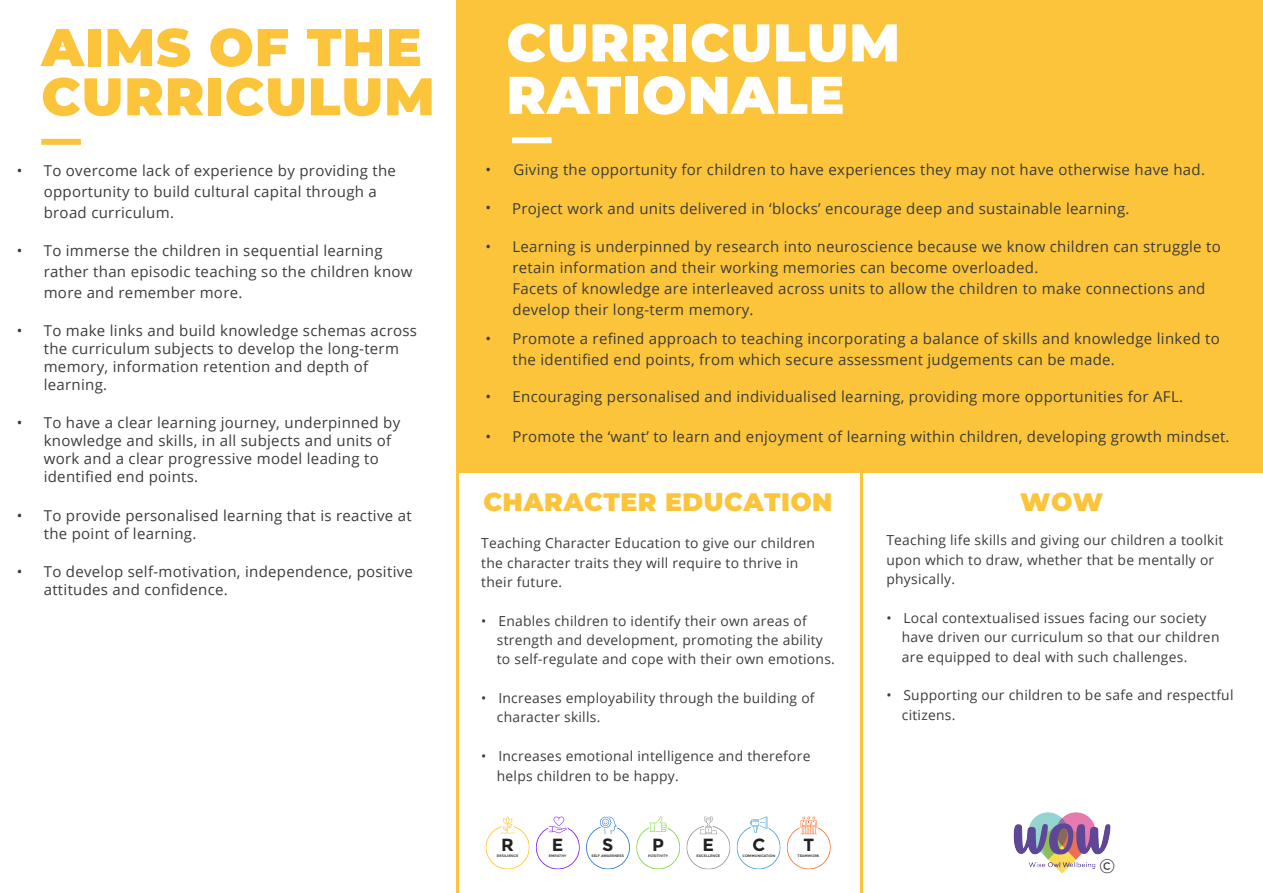
<style>
.page{position:relative;width:1263px;height:893px;background:#fff}
.page>*{position:absolute;margin:0;border:0;box-sizing:border-box;transform-origin:0 0}
.t1{font:900 52.95px/49.2px "Montserrat";letter-spacing:.02em;color:#fcc43a}
.t2{font:900 52.95px "Montserrat";letter-spacing:.02em;color:#fff}
.t3{font:900 25.2px "Montserrat";letter-spacing:.02em;color:#fcc43a}
.t4{font:19.5px "Gotham";color:#231f20}
.t5{font:700 17.55px "Montserrat";color:#212121}
.t6{font:15px/21px "Open Sans";letter-spacing:.02em;color:#3c3c3b}
.t7{font:13.8px/19.4px "Open Sans";letter-spacing:.02em;color:#3c3c3b}
.t8{font:700 3.45px "Montserrat";color:#3f3f3f}
</style>
<div class="page">
<div style="left:456px;top:0;width:807px;height:472px;background:#fcc43a"></div>
<svg style="left:58px;top:35px;width:9px;height:12px"></svg>
<div style="left:41px;top:139px;width:40px;height:6px;background:#fcc43a"></div>
<div style="left:512px;top:137px;width:40px;height:6px;background:#fff"></div>
<hr style="left:860px;top:471px;width:3px;height:422px;background:#fcc43a">
<svg style="left:486px;top:817px;width:44px;height:52px"></svg>
<svg style="left:536px;top:817px;width:44px;height:52px"></svg>
<svg style="left:586px;top:817px;width:44px;height:52px"></svg>
<svg style="left:636px;top:817px;width:44px;height:52px"></svg>
<svg style="left:686px;top:817px;width:44px;height:52px"></svg>
<svg style="left:737px;top:817px;width:44px;height:52px"></svg>
<svg style="left:787px;top:817px;width:44px;height:52px"></svg>
<img style="left:1013px;top:812px;width:98px;height:62px">
<hr style="left:456px;top:466px;width:3px;height:427px;background:#fcc43a">
<h1 class="t1" style="left:41px;top:19px;width:395px">AIMS OF THE<br>CURRICULUM</h1>
<p class="t6" style="left:44px;top:160px;width:354px;text-indent:-27px">• To overcome lack of experience by providing the opportunity to build cultural capital through a broad curriculum.</p>
<p class="t6" style="left:44px;top:240px;width:370px;text-indent:-27px">• To immerse the children in sequential learning rather than episodic teaching so the children know more and remember more.</p>
<p class="t6" style="left:44px;top:322px;width:375px;line-height:18px;text-indent:-27px">• To make links and build knowledge schemas across the curriculum subjects to develop the long-term memory, information retention and depth of learning.</p>
<p class="t6" style="left:44px;top:414px;width:358px;line-height:18px;text-indent:-27px">• To have a clear learning journey, underpinned by knowledge and skills, in all subjects and units of work and a clear progressive model leading to identified end points.</p>
<p class="t6" style="left:44px;top:506px;width:369px;line-height:18px;text-indent:-27px">• To provide personalised learning that is reactive at the point of learning.</p>
<p class="t6" style="left:44px;top:562px;width:371px;line-height:18px;text-indent:-27px">• To develop self-motivation, independence, positive attitudes and confidence.</p>
<h1 class="t2" style="left:506px;top:3px;width:395px">CURRICULUM</h1>
<h1 class="t2" style="left:506px;top:55px;width:339px">RATIONALE</h1>
<p class="t6" style="left:514px;top:159px;width:693px">Giving the opportunity for children to have experiences they may not have otherwise have had.</p>
<p class="t6" style="left:485px;top:159px;width:7px">•</p>
<p class="t6" style="left:485px;top:198px;width:646px">• Project work and units delivered in ‘blocks’ encourage deep and sustainable learning.</p>
<p class="t6" style="left:512px;top:236px;width:710px;text-indent:-27px">• Learning is underpinned by research into neuroscience because we know children can struggle to retain information and their working memories can become overloaded.<br>Facets of knowledge are interleaved across units to allow the children to make connections and develop their long-term memory.</p>
<p class="t6" style="left:512px;top:328px;width:709px;text-indent:-27px">• Promote a refined approach to teaching incorporating a balance of skills and knowledge linked to the identified end points, from which secure assessment judgements can be made.</p>
<p class="t6" style="left:485px;top:386px;width:699px">• Encouraging personalised and individualised learning, providing more opportunities for AFL.</p>
<p class="t6" style="left:485px;top:425px;width:746px">• Promote the ‘want’ to learn and enjoyment of learning within children, developing growth mindset.</p>
<h2 class="t3" style="left:483px;top:484px;width:351px">CHARACTER EDUCATION</h2>
<h2 class="t3" style="left:1020px;top:484px;width:85px">WOW</h2>
<p class="t7" style="left:481px;top:533px;width:335px">Teaching Character Education to give our children the character traits they will require to thrive in their future.</p>
<p class="t7" style="left:497px;top:611px;width:340px;text-indent:-15px">• Enables children to identify their own areas of strength and development, promoting the ability to self-regulate and cope with their own emotions.</p>
<p class="t7" style="left:497px;top:688px;width:319px;text-indent:-15px">• Increases employability through the building of character skills.</p>
<p class="t7" style="left:497px;top:746px;width:315px;text-indent:-15px">• Increases emotional intelligence and therefore helps children to be happy.</p>
<p class="t7" style="left:886px;top:530px;width:339px">Teaching life skills and giving our children a toolkit upon which to draw, whether that be mentally or physically.</p>
<p class="t7" style="left:902px;top:608px;width:319px;text-indent:-15px">• Local contextualised issues facing our society have driven our curriculum so that our children are equipped to deal with such challenges.</p>
<p class="t7" style="left:902px;top:685px;width:333px;text-indent:-15px">• Supporting our children to be safe and respectful citizens.</p>
<p class="t5" style="left:501px;top:834px;width:14px">R</p>
<p class="t5" style="left:552px;top:834px;width:13px">E</p>
<p class="t8" style="left:549px;top:854px;width:19px">EMPATHY</p>
<p class="t8" style="left:497px;top:854px;width:23px">RESILIENCE</p>
<p class="t5" style="left:602px;top:834px;width:13px">S</p>
<p class="t8" style="left:591px;top:854px;width:34px">SELF AWARENESS</p>
<p class="t5" style="left:652px;top:834px;width:13px">P</p>
<p class="t8" style="left:648px;top:854px;width:21px">POSITIVITY</p>
<p class="t5" style="left:752px;top:834px;width:14px">C</p>
<p class="t5" style="left:803px;top:834px;width:12px">T</p>
<p class="t8" style="left:797px;top:854px;width:23px">TEAMWORK</p>
<p class="t5" style="left:702px;top:834px;width:13px">E</p>
<p class="t8" style="left:696px;top:854px;width:25px">EXCELLENCE</p>
<p class="t8" style="left:742px;top:854px;width:34px">COMMUNICATION</p>
<h3 class="t4" style="left:1099px;top:855px;width:18px">©</h3>
</div>
